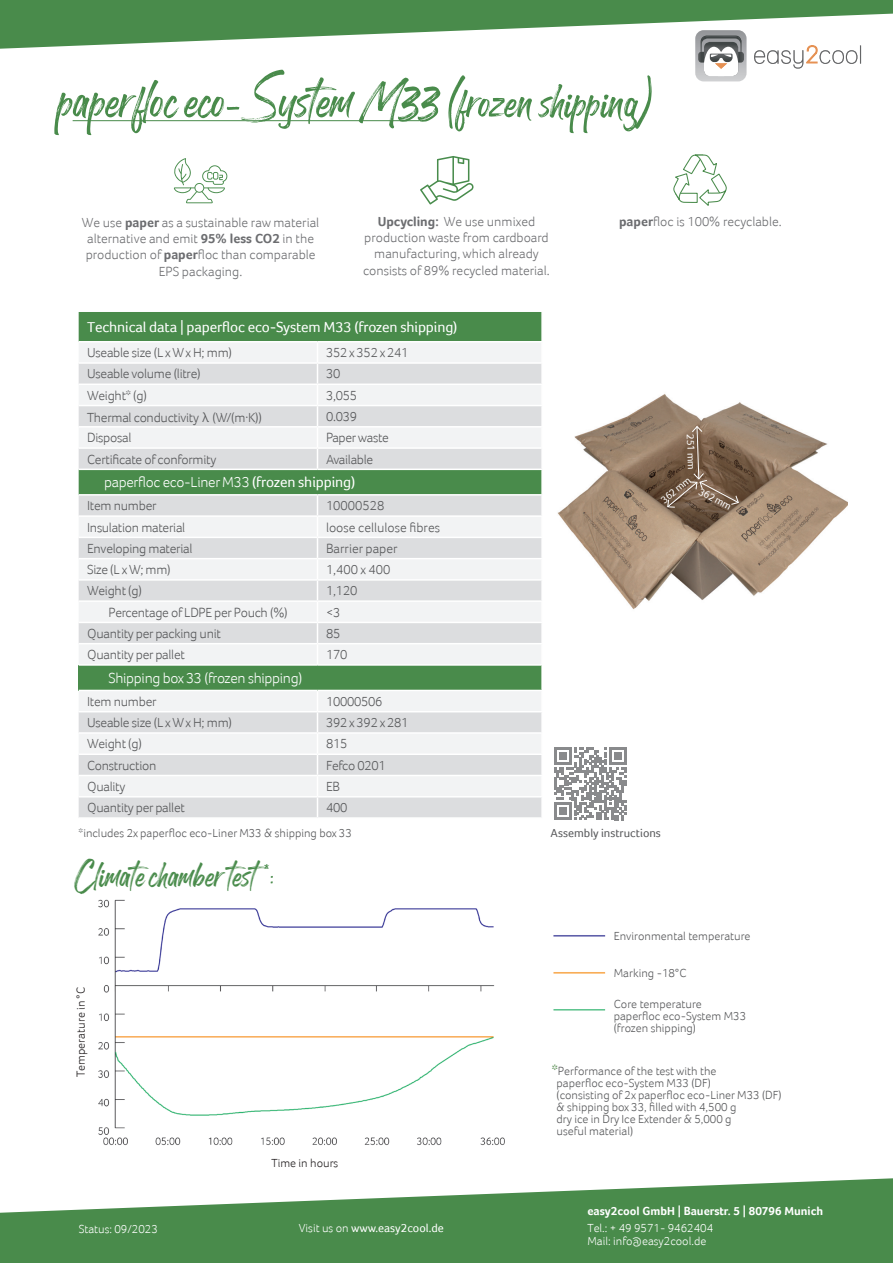
<style>
.page{position:relative;width:893px;height:1263px;background:#fff}
.page>*{position:absolute;margin:0;border:0;box-sizing:border-box;transform-origin:0 0}
.t1{font:57px "Rogthem";color:#498b4b}
.t2{font:37.5px "Rogthem";color:#498b4b}
.t3{font:300 15px "Foco";letter-spacing:-.02em;color:#fff}
.t4{font:15px "Foco";letter-spacing:-.01em;color:#fff}
.t5{font:300 13.5px "Foco";letter-spacing:-.02em;color:#57585a}
.t6{font:300 13.5px/16.2px "Foco";color:#6c6d70;text-align:center}
.t7{font:300 13.5px "Foco";color:#57585a}
.t8{font:300 12px/12px "Foco";color:#57585a}
.t9{font:300 12px/13.5px "Foco";color:#fff}
.t10{font:700 12px "Foco";color:#fff}
.t11{font:300 12px "Foco";color:#231f20}
.t12{font:12px "Foco";color:#fff}
.t13{font:12px "Foco";color:#57585a}
.t14{font:10.5px "Foco";color:#fff}
.s1{font-size:51px}
.s2{font-weight:700}
.s3{font-family:"Bahnschrift";font-weight:400}
.s4{font-weight:400}
.s5{font-weight:300}
.s6{font-weight:700;font-size:15px;color:#6c9b67}
</style>
<div class="page">
<svg style="left:0;top:1178px;width:893px;height:85px;fill:#498b4b"></svg>
<hr style="left:73px;top:120px;width:346px;height:1px;background:#498b4b">
<svg style="left:0;top:0;width:893px;height:81px"></svg>
<div style="left:79px;top:312px;width:462px;height:29px;background:#498b4b"></div>
<div style="left:79px;top:343px;width:462px;height:19px;background:#f2f3f4"></div>
<svg style="left:79px;top:364px;width:462px;height:453px;fill:#dcdddf"></svg>
<div style="left:79px;top:665px;width:463px;height:25px;background:#498b4b"></div>
<svg style="left:541px;top:364px;width:1px;height:19px"></svg>
<hr style="left:79px;top:383px;width:238px;height:2px;background:#fff">
<hr style="left:317px;top:383px;width:226px;height:2px;background:#fff">
<hr style="left:79px;top:405px;width:238px;height:1px;background:#fff">
<hr style="left:317px;top:405px;width:226px;height:1px;background:#fff">
<hr style="left:79px;top:426px;width:238px;height:2px;background:#fff">
<hr style="left:317px;top:426px;width:226px;height:2px;background:#fff">
<hr style="left:79px;top:447px;width:238px;height:2px;background:#fff">
<hr style="left:317px;top:447px;width:226px;height:2px;background:#fff">
<svg style="left:317px;top:343px;width:1px;height:126px"></svg>
<hr style="left:79px;top:469px;width:238px;height:1px;background:#fff">
<hr style="left:317px;top:469px;width:226px;height:1px;background:#fff">
<hr style="left:79px;top:494px;width:238px;height:2px;background:#fff">
<hr style="left:317px;top:494px;width:226px;height:2px;background:#fff">
<svg style="left:541px;top:496px;width:1px;height:19px"></svg>
<hr style="left:79px;top:515px;width:238px;height:2px;background:#fff">
<hr style="left:317px;top:515px;width:226px;height:2px;background:#fff">
<hr style="left:79px;top:537px;width:238px;height:1px;background:#fff">
<hr style="left:317px;top:537px;width:226px;height:1px;background:#fff">
<hr style="left:79px;top:558px;width:238px;height:1px;background:#fff">
<hr style="left:317px;top:558px;width:226px;height:1px;background:#fff">
<hr style="left:79px;top:579px;width:238px;height:2px;background:#fff">
<hr style="left:317px;top:579px;width:226px;height:2px;background:#fff">
<svg style="left:541px;top:581px;width:1px;height:19px"></svg>
<hr style="left:79px;top:600px;width:238px;height:2px;background:#fff">
<hr style="left:317px;top:600px;width:226px;height:2px;background:#fff">
<hr style="left:79px;top:622px;width:238px;height:1px;background:#fff">
<hr style="left:317px;top:622px;width:226px;height:1px;background:#fff">
<hr style="left:79px;top:643px;width:238px;height:1px;background:#fff">
<hr style="left:317px;top:643px;width:226px;height:1px;background:#fff">
<svg style="left:317px;top:496px;width:1px;height:168px"></svg>
<hr style="left:79px;top:664px;width:238px;height:2px;background:#fff">
<hr style="left:317px;top:664px;width:226px;height:2px;background:#fff">
<hr style="left:541px;top:666px;width:2px;height:24px;background:#fff">
<hr style="left:79px;top:690px;width:238px;height:1px;background:#fff">
<hr style="left:317px;top:690px;width:226px;height:1px;background:#fff">
<hr style="left:79px;top:711px;width:238px;height:1px;background:#fff">
<hr style="left:317px;top:711px;width:226px;height:1px;background:#fff">
<hr style="left:79px;top:732px;width:238px;height:2px;background:#fff">
<hr style="left:317px;top:732px;width:226px;height:2px;background:#fff">
<hr style="left:79px;top:753px;width:238px;height:2px;background:#fff">
<hr style="left:317px;top:753px;width:226px;height:2px;background:#fff">
<hr style="left:79px;top:775px;width:238px;height:1px;background:#fff">
<hr style="left:317px;top:775px;width:226px;height:1px;background:#fff">
<hr style="left:79px;top:796px;width:238px;height:1px;background:#fff">
<hr style="left:317px;top:796px;width:226px;height:1px;background:#fff">
<svg style="left:317px;top:691px;width:1px;height:126px"></svg>
<svg style="left:673px;top:155px;width:54px;height:51px"></svg>
<svg style="left:420px;top:156px;width:53px;height:48px"></svg>
<svg style="left:174px;top:158px;width:53px;height:45px"></svg>
<svg style="left:554px;top:747px;width:73px;height:73px"></svg>
<img style="left:557px;top:394px;width:291px;height:215px">
<svg style="left:667px;top:425px;width:72px;height:83px;background:#7d6450"></svg>
<img style="left:99px;top:899px;width:406px;height:247px">
<img style="left:553px;top:935px;width:53px;height:76px">
<h1 class="t1" style="left:57px;top:49px;width:597px">paperfloc eco-System M33 <span class="s1">(frozen shipping)</span></h1>
<p class="t6" style="left:363px;top:213px;width:188px"><span class="s2">Upcycling:</span> We use unmixed production waste from cardboard manufacturing, which already consists of 89% recycled material.</p>
<p class="t6" style="left:82px;top:214px;width:239px">We use <span class="s2">paper</span> as a sustainable raw material</p>
<p class="t6" style="left:619px;top:214px;width:164px"><span class="s2">paper</span>floc is 100% recyclable.</p>
<p class="t6" style="left:86px;top:230px;width:231px">alternative and emit <span class="s2">95% less CO2</span> in the production of <span class="s2">paper</span>floc than comparable<br>EPS packaging.</p>
<p class="t4" style="left:87px;top:318px;width:372px">Technical data | paperfloc eco-System M33 (frozen shipping)</p>
<p class="t5" style="left:87px;top:345px;width:146px">Useable size (L x W x H; mm)</p>
<p class="t5" style="left:326px;top:345px;width:84px">352 x 352 x 241</p>
<p class="t5" style="left:87px;top:366px;width:115px">Useable volume (litre)</p>
<p class="t5" style="left:326px;top:366px;width:16px">30</p>
<p class="t5" style="left:87px;top:387px;width:61px">Weight* (g)</p>
<p class="t5" style="left:326px;top:387px;width:33px">3,055</p>
<p class="t5" style="left:87px;top:409px;width:176px">Thermal conductivity <span class="s3">λ</span> (W/(m·K))</p>
<p class="t5" style="left:326px;top:409px;width:32px">0.039</p>
<p class="t5" style="left:87px;top:430px;width:46px">Disposal</p>
<p class="t5" style="left:326px;top:430px;width:64px">Paper waste</p>
<p class="t5" style="left:87px;top:451px;width:131px">Certificate of conformity</p>
<p class="t5" style="left:326px;top:451px;width:49px">Available</p>
<p class="t3" style="left:104px;top:474px;width:253px">paperfloc eco-Liner M33 <span class="s4">(frozen shipping)</span></p>
<p class="t5" style="left:87px;top:498px;width:71px">Item number</p>
<p class="t7" style="left:326px;top:498px;width:60px">10000528</p>
<p class="t5" style="left:87px;top:519px;width:100px">Insulation material</p>
<p class="t7" style="left:326px;top:519px;width:116px">loose cellulose fibres</p>
<p class="t5" style="left:87px;top:540px;width:107px">Enveloping material</p>
<p class="t7" style="left:326px;top:540px;width:73px">Barrier paper</p>
<p class="t5" style="left:87px;top:562px;width:85px">Size (L x W; mm)</p>
<p class="t5" style="left:326px;top:562px;width:66px">1,400 x 400</p>
<p class="t5" style="left:87px;top:583px;width:56px">Weight (g)</p>
<p class="t5" style="left:326px;top:583px;width:33px">1,120</p>
<p class="t5" style="left:108px;top:604px;width:181px">Percentage of LDPE per Pouch (%)</p>
<p class="t5" style="left:326px;top:604px;width:16px">&lt;3</p>
<p class="t5" style="left:87px;top:625px;width:135px">Quantity per packing unit</p>
<p class="t5" style="left:326px;top:625px;width:16px">85</p>
<p class="t5" style="left:87px;top:647px;width:99px">Quantity per pallet</p>
<p class="t5" style="left:326px;top:647px;width:23px">170</p>
<p class="t3" style="left:108px;top:669px;width:195px">Shipping box 33 (frozen shipping)</p>
<p class="t5" style="left:87px;top:693px;width:71px">Item number</p>
<p class="t5" style="left:326px;top:693px;width:58px">10000506</p>
<p class="t5" style="left:87px;top:715px;width:146px">Useable size (L x W x H; mm)</p>
<p class="t5" style="left:326px;top:715px;width:84px">392 x 392 x 281</p>
<p class="t5" style="left:87px;top:736px;width:56px">Weight (g)</p>
<p class="t5" style="left:326px;top:736px;width:23px">815</p>
<p class="t5" style="left:87px;top:757px;width:71px">Construction</p>
<p class="t5" style="left:326px;top:757px;width:61px">Fefco 0201</p>
<p class="t5" style="left:87px;top:779px;width:40px">Quality</p>
<p class="t5" style="left:326px;top:779px;width:15px">EB</p>
<p class="t5" style="left:87px;top:800px;width:99px">Quantity per pallet</p>
<p class="t5" style="left:326px;top:800px;width:23px">400</p>
<p class="t14" style="left:696px;top:434px;width:37px;rotate:88deg">251 mm</p>
<p class="t14" style="left:658px;top:496px;width:37px;rotate:-40deg">362 mm</p>
<p class="t14" style="left:702px;top:485px;width:37px;rotate:28deg">362 mm</p>
<p class="t8" style="left:79px;top:827px;width:275px">*includes 2x paperfloc eco-Liner M33 &amp; shipping box 33</p>
<p class="t13" style="left:551px;top:826px;width:112px">Assembly instructions</p>
<h2 class="t2" style="left:74px;top:842px;width:200px">Climate chamber test *:</h2>
<p class="t11" style="left:74px;top:1077px;width:92px;rotate:-90deg">Temperature in °C</p>
<p class="t11" style="left:271px;top:1156px;width:68px">Time in hours</p>
<p class="t9" style="left:79px;top:1222px;width:81px">Status: 09/2023</p>
<p class="t12" style="left:299px;top:1221px;width:147px"><span class="s5">Visit us on</span> www.easy2cool.de</p>
<p class="t8" style="left:614px;top:930px;width:138px">Environmental temperature</p>
<p class="t8" style="left:614px;top:967px;width:74px">Marking -18°C</p>
<p class="t8" style="left:614px;top:997px;width:134px">Core temperature paperfloc eco-System M33 (frozen shipping)</p>
<p class="t8" style="left:557px;top:1065px;width:226px;text-indent:-5px"><span class="s6">*</span>Performance of the test with the<br>paperfloc eco-System M33 (DF)<br>(consisting of 2x paperfloc eco-Liner M33 (DF) &amp; shipping box 33, filled with 4,500 g<br>dry ice in Dry Ice Extender &amp; 5,000 g<br>useful material)</p>
<p class="t10" style="left:587px;top:1204px;width:237px">easy2cool GmbH | Bauerstr. 5 | 80796 Munich</p>
<p class="t9" style="left:587px;top:1221px;width:127px">Tel.: + 49 9571- 9462404<br>Mail: info@easy2cool.de</p>
</div>
